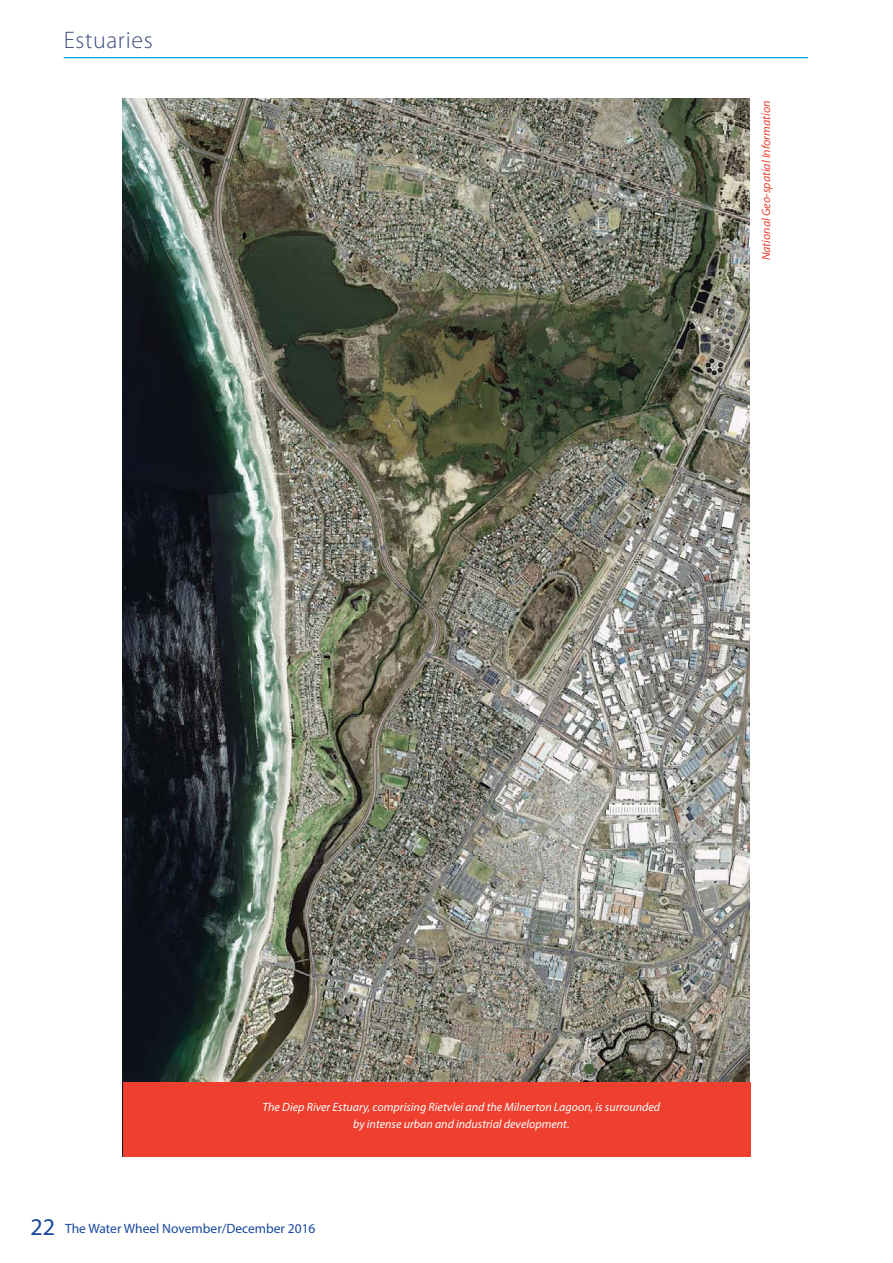
<style>
.page{position:relative;width:893px;height:1263px;background:#fff}
.page>*{position:absolute;margin:0;border:0;box-sizing:border-box;transform-origin:0 0}
.t1{font:300 24px "Myriad Pro";letter-spacing:.025em;color:#415080}
.t2{font:13.5px "Myriad Pro";color:#17479e}
.t3{font:italic 12px/16.5px "Myriad Pro";color:#fff;text-align:center}
.t4{font:italic 12px "Myriad Pro";color:#ef402f}
.s1{font-size:24px}
</style>
<div class="page">
<hr style="left:64px;top:57px;width:744px;height:1px;background:#00aeef">
<img style="left:123px;top:98px;width:626px;height:984px">
<div style="left:123px;top:1082px;width:627px;height:75px;background:#ef402f"></div>
<h1 class="t1" style="left:64px;top:31px;width:90px">Estuaries</h1>
<p class="t4" style="left:762px;top:260px;width:161px;rotate:-90deg">National Geo-spatial Information</p>
<p class="t3" style="left:262px;top:1100px;width:399px">The Diep River Estuary, comprising Rietvlei and the Milnerton Lagoon, is surrounded by intense urban and industrial development.</p>
<p class="t2" style="left:30px;top:1220px;width:287px"><span class="s1">22</span> The Water Wheel November/December 2016</p>
</div>
